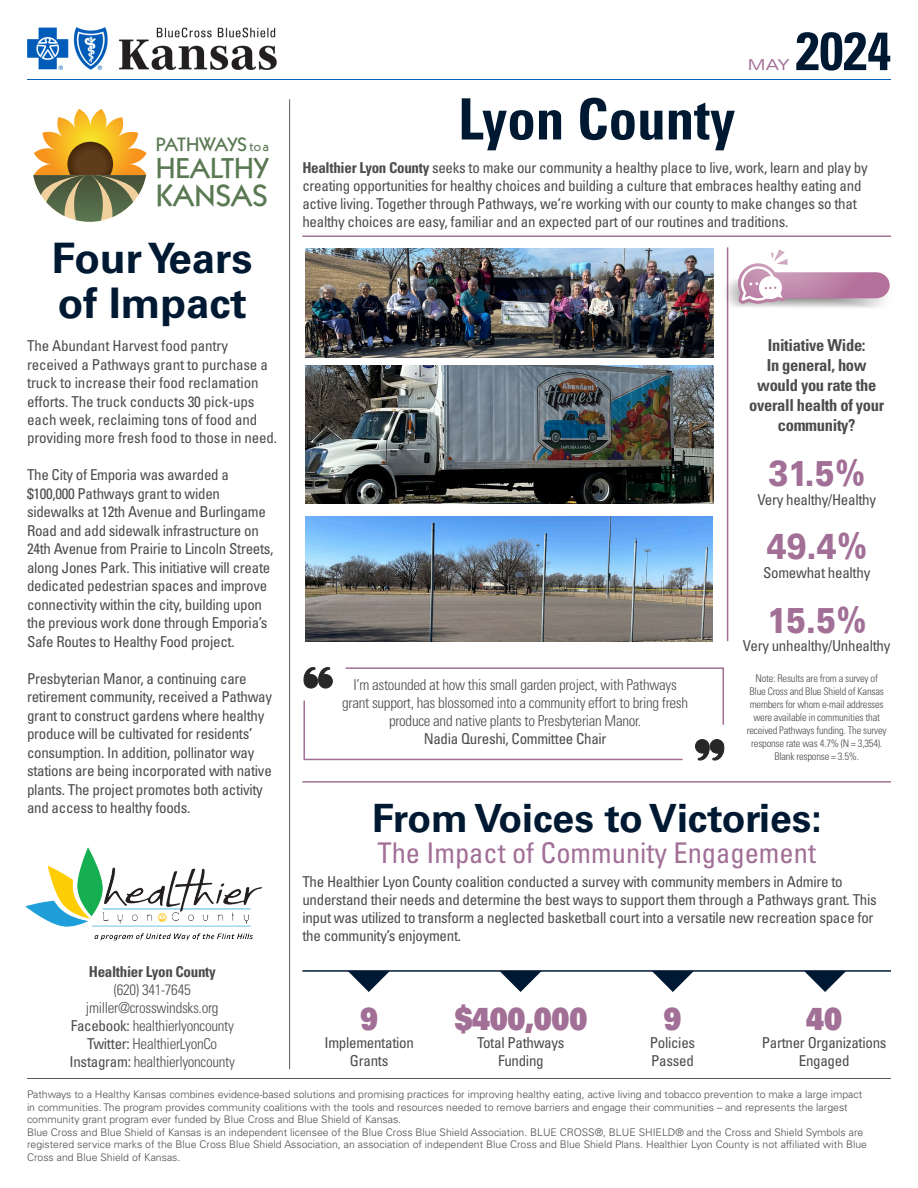
<style>
.page{position:relative;width:918px;height:1188px;background:#fff}
.page>*{position:absolute;margin:0;border:0;box-sizing:border-box;transform-origin:0 0}
.County_Name{font:700 condensed 57px "Univers LT Std";color:#001932}
.t1{font:700 condensed 53.7px "Univers LT Std";color:#001932}
.Four_Years_of_Impact{font:700 42px/45px "Univers LT Std";color:#001932}
.From_Voices_to_Victories{font:700 39px "Univers LT Std";color:#001932}
.Stat_Number{font:900 36px "Univers LT Std";color:#a26f97;scale:.83 1}
.t2{font:500 30.9px "ITC Kabel Std";color:#5a7953}
.Stat_Number-2{font:30.6px "Univers LT Std X Black";letter-spacing:-.01em;color:#a26f97;scale:.83 1}
.t3{font:500 29.1px "ITC Kabel Std";color:#5a7953}
.The_Impact_of_Community_Engagement{font:condensed 28.5px "Univers LT Std";color:#a26f97}
.t4{font:500 19.5px "ITC Kabel Std";letter-spacing:-.035em;color:#5a7953}
.Body_Copy{font:700 condensed 16.5px/20.2px "Univers LT Std";letter-spacing:-.02em;color:#4b4c4d;text-align:center}
.Body_Copy-2{font:condensed 15px/18.5px "Univers LT Std";letter-spacing:-.02em;color:#4b4c4d}
.Quote_Quote{font:300 condensed 15px/18px "Univers LT Std";letter-spacing:-.02em;color:#4b4c4d;text-align:center}
.Contact_Info{font:300 condensed 15px "Univers LT Std";letter-spacing:-.02em;color:#4b4c4d}
.Quote_Name{font:condensed 15px "Univers LT Std";letter-spacing:-.02em;color:#4b4c4d}
.Body_Copy-3{font:700 condensed 15px "Univers LT Std";letter-spacing:-.02em;color:#4b4c4d}
.t5{font:expanded 15px "Univers LT Std";color:#a26f97}
.t6{font:300 11.25px "Univers LT Std";letter-spacing:-.02em;color:#3c3934}
.Disclaimer_Text{font:300 10.5px/12.6px "Univers LT Std";color:#4b4c4d}
.Body_Copy-4{font:300 condensed 10.5px/13px "Univers LT Std";letter-spacing:-.02em;color:#4b4c4d;text-align:center}
.s1{font-size:11.85px}
.s2{font-weight:400}
.s3{font-weight:700}
</style>
<div class="page">
<svg style="left:33px;top:109px;width:114px;height:113px"></svg>
<hr style="left:27px;top:79px;width:864px;height:1px;background:#005fb9">
<hr style="left:27px;top:1078px;width:864px;height:1px;background:#57585a">
<hr style="left:289px;top:99px;width:1px;height:970px;background:#57585a">
<hr style="left:302px;top:236px;width:589px;height:1px;background:#a26f97">
<hr style="left:727px;top:247px;width:1px;height:394px;background:#a26f97">
<img style="left:27px;top:27px;width:249px;height:42px">
<img style="left:306px;top:248px;width:408px;height:109px">
<img style="left:306px;top:365px;width:408px;height:138px">
<img style="left:306px;top:516px;width:407px;height:126px">
<img style="left:25px;top:847px;width:237px;height:94px">
<hr style="left:302px;top:970px;width:589px;height:2px;background:#001932">
<svg style="left:348px;top:971px;width:42px;height:21px"></svg>
<svg style="left:499px;top:971px;width:43px;height:21px"></svg>
<svg style="left:652px;top:971px;width:42px;height:21px"></svg>
<svg style="left:804px;top:971px;width:42px;height:21px"></svg>
<hr style="left:302px;top:781px;width:589px;height:2px;background:#a26f97">
<svg style="left:303px;top:667px;width:422px;height:94px"></svg>
<svg style="left:726px;top:249px;width:164px;height:61px"></svg>
<h3 class="t4" style="left:156px;top:133px;width:115px">PATHWAYS <span class="s1">to a</span></h3>
<h3 class="t2" style="left:156px;top:177px;width:114px">KANSAS</h3>
<h3 class="t3" style="left:156px;top:151px;width:115px">HEALTHY</h3>
<h2 class="Four_Years_of_Impact" style="left:52px;top:236px;width:202px">Four Years of Impact</h2>
<p class="Body_Copy-2" style="left:27px;top:336px;width:252px">The Abundant Harvest food pantry received a Pathways grant to purchase a truck to increase their food reclamation efforts. The truck conducts 30 pick-ups each week, reclaiming tons of food and providing more fresh food to those in need.</p>
<p class="Body_Copy-2" style="left:27px;top:466px;width:248px">The City of Emporia was awarded a $100,000 Pathways grant to widen sidewalks at 12th Avenue and Burlingame Road and add sidewalk infrastructure on 24th Avenue from Prairie to Lincoln Streets, along Jones Park. This initiative will create dedicated pedestrian spaces and improve connectivity within the city, building upon the previous work done through Emporia’s Safe Routes to Healthy Food project.</p>
<p class="Body_Copy-2" style="left:27px;top:669px;width:247px">Presbyterian Manor, a continuing care retirement community, received a Pathway grant to construct gardens where healthy produce will be cultivated for residents’ consumption. In addition, pollinator way stations are being incorporated with native plants. The project promotes both activity and access to healthy foods.</p>
<p class="t6" style="left:-2px;top:396px;width:215px">ee of the Blue Cross Blue Shield Association</p>
<p class="Body_Copy-3" style="left:89px;top:963px;width:128px">Healthier Lyon County</p>
<p class="Contact_Info" style="left:114px;top:981px;width:78px">(620) 341-7645</p>
<p class="Contact_Info" style="left:86px;top:999px;width:134px">jmiller@crosswindsks.org</p>
<p class="Contact_Info" style="left:71px;top:1017px;width:165px"><span class="s2">Facebook:</span> healthierlyoncounty</p>
<p class="Contact_Info" style="left:87px;top:1035px;width:132px"><span class="s2">Twitter:</span> HealthierLyonCo</p>
<p class="Contact_Info" style="left:70px;top:1053px;width:167px"><span class="s2">Instagram:</span> healthierlyoncounty</p>
<h1 class="County_Name" style="left:458px;top:84px;width:279px">Lyon County</h1>
<h2 class="t1" style="left:796px;top:18px;width:97px">2024</h2>
<p class="t5" style="left:748px;top:56px;width:43px">MAY</p>
<p class="Body_Copy-2" style="left:302px;top:158px;width:567px;line-height:18px"><span class="s3">Healthier Lyon County</span> seeks to make our community a healthy place to live, work, learn and play by creating opportunities for healthy choices and building a culture that embraces healthy eating and active living. Together through Pathways, we’re working with our county to make changes so that healthy choices are easy, familiar and an expected part of our routines and traditions.</p>
<p class="Quote_Quote" style="left:342px;top:676px;width:347px">I’m astounded at how this small garden project, with Pathways grant support, has blossomed into a community effort to bring fresh produce and native plants to Presbyterian Manor.</p>
<p class="Quote_Name" style="left:424px;top:729px;width:184px">Nadia Qureshi, Committee Chair</p>
<p class="Body_Copy" style="left:749px;top:334px;width:137px">Initiative Wide:<br>In general, how would you rate the overall health of your community?</p>
<h4 class="Stat_Number" style="left:769px;top:451px;width:117px">31.5%</h4>
<p class="Body_Copy-2" style="left:757px;top:490px;width:120px">Very healthy/Healthy</p>
<h4 class="Stat_Number" style="left:767px;top:524px;width:122px">49.4%</h4>
<p class="Body_Copy-2" style="left:763px;top:563px;width:109px">Somewhat healthy</p>
<h4 class="Stat_Number" style="left:767px;top:597px;width:120px">15.5%</h4>
<p class="Body_Copy-2" style="left:743px;top:636px;width:149px">Very unhealthy/Unhealthy</p>
<p class="Body_Copy-4" style="left:747px;top:672px;width:141px">Note: Results are from a survey of Blue Cross and Blue Shield of Kansas members for whom e-mail addresses were available in communities that received Pathways funding. The survey response rate was 4.7% (N = 3,354).<br>Blank response = 3.5%.</p>
<h3 class="From_Voices_to_Victories" style="left:372px;top:795px;width:451px">From Voices to Victories:</h3>
<h3 class="The_Impact_of_Community_Engagement" style="left:377px;top:835px;width:440px">The Impact of Community Engagement</h3>
<p class="Body_Copy-2" style="left:302px;top:872px;width:576px;line-height:18px">The Healthier Lyon County coalition conducted a survey with community members in Admire to understand their needs and determine the best ways to support them through a Pathways grant. This input was utilized to transform a neglected basketball court into a versatile new recreation space for the community’s enjoyment.</p>
<h4 class="Stat_Number-2" style="left:360px;top:999px;width:23px">9</h4>
<p class="Body_Copy-2" style="left:325px;top:1034px;width:91px">Implementation</p>
<p class="Body_Copy-2" style="left:350px;top:1052px;width:40px">Grants</p>
<h4 class="Stat_Number-2" style="left:454px;top:999px;width:162px">$400,000</h4>
<p class="Body_Copy-2" style="left:477px;top:1034px;width:89px;line-height:18px;text-align:center">Total Pathways<br>Funding</p>
<h4 class="Stat_Number-2" style="left:664px;top:999px;width:23px">9</h4>
<p class="Body_Copy-2" style="left:650px;top:1034px;width:47px">Policies</p>
<p class="Body_Copy-2" style="left:651px;top:1052px;width:44px">Passed</p>
<h4 class="Stat_Number-2" style="left:806px;top:999px;width:45px">40</h4>
<p class="Body_Copy-2" style="left:762px;top:1034px;width:126px">Partner Organizations</p>
<p class="Body_Copy-2" style="left:799px;top:1052px;width:52px">Engaged</p>
<p class="Disclaimer_Text" style="left:27px;top:1088px;width:837px">Pathways to a Healthy Kansas combines evidence-based solutions and promising practices for improving healthy eating, active living and tobacco prevention to make a large impact in communities. The program provides community coalitions with the tools and resources needed to remove barriers and engage their communities – and represents the largest community grant program ever funded by Blue Cross and Blue Shield of Kansas.</p>
<p class="Disclaimer_Text" style="left:27px;top:1126px;width:842px">Blue Cross and Blue Shield of Kansas is an independent licensee of the Blue Cross Blue Shield Association. BLUE CROSS®, BLUE SHIELD® and the Cross and Shield Symbols are registered service marks of the Blue Cross Blue Shield Association, an association of independent Blue Cross and Blue Shield Plans. Healthier Lyon County is not affiliated with Blue<br>Cross and Blue Shield of Kansas.</p>
</div>
